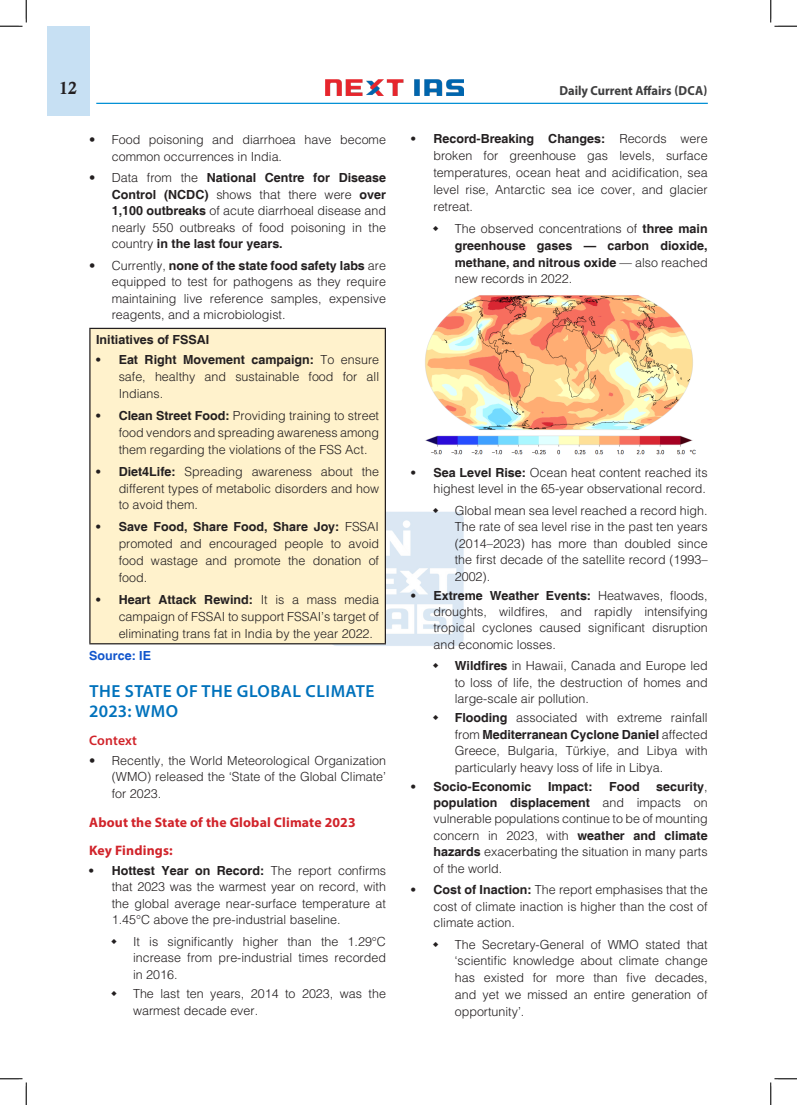
<style>
.page{position:relative;width:797px;height:1105px;background:#fff}
.page>*{position:absolute;margin:0;border:0;box-sizing:border-box;transform-origin:0 0}
.H-1{font:600 17.5px/19.8px "Myriad Pro";letter-spacing:.03em;color:#0072bc}
.t1{font:17.5px "Calis MT Bol";color:#231f20}
.H-2{font:700 13.75px "Myriad Pro";letter-spacing:.01em;color:#d1232a}
.H-2-2{font:600 13.75px "Myriad Pro";letter-spacing:.005em;color:#d1232a}
.t2{font:700 13.12px "Myriad Pro";color:#3e3e3f;scale:.95 1}
.t3{font:300 12.5px/16.5px "Helvetica";color:#231f20;text-align:justify}
.body{font:700 12.5px/16.9px "Helvetica";color:#231f20;text-align:justify}
.body-2{font:700 12.5px "Helvetica";color:#15c}
.s1{font-weight:700}
.s2{font-weight:300}
</style>
<div class="page">
<div style="left:47px;top:26px;width:42px;height:89px;background:#c7e0f3"></div>
<img style="left:325px;top:80px;width:138px;height:15px">
<hr style="left:96px;top:103px;width:611px;height:1px;background:#008fd5">
<img style="left:325px;top:511px;width:139px;height:135px">
<div style="left:90px;top:328px;width:295px;height:316px;background:#fff2cc"></div>
<hr style="left:89px;top:328px;width:297px;height:1px;background:#231f20">
<hr style="left:89px;top:643px;width:297px;height:1px;background:#231f20">
<hr style="left:89px;top:329px;width:2px;height:314px;background:#231f20">
<hr style="left:385px;top:329px;width:1px;height:314px;background:#231f20">
<img style="left:425px;top:295px;width:271px;height:160px">
<svg style="left:0;top:0;width:27px;height:27px"></svg>
<svg style="left:0;top:1078px;width:27px;height:27px"></svg>
<svg style="left:770px;top:0;width:27px;height:27px"></svg>
<svg style="left:770px;top:1078px;width:27px;height:27px"></svg>
<h1 class="t1" style="left:59px;top:78px;width:19px">12</h1>
<p class="t2" style="left:559px;top:82px;width:157px">Daily Current Affairs (DCA)</p>
<p class="t3" style="left:112px;top:131px;width:276px;text-indent:-22px">• Food poisoning and diarrhoea have become common occurrences in India.</p>
<p class="t3" style="left:112px;top:169px;width:276px;text-indent:-22px">• Data from the <span class="s1">National Centre for Disease Control (NCDC)</span> shows that there were <span class="s1">over 1,100 outbreaks</span> of acute diarrhoeal disease and nearly 550 outbreaks of food poisoning in the country <span class="s1">in the last four years.</span></p>
<p class="t3" style="left:112px;top:257px;width:276px;text-indent:-22px">• Currently, <span class="s1">none of the state food safety labs</span> are equipped to test for pathogens as they require maintaining live reference samples, expensive reagents, and a microbiologist.</p>
<p class="body" style="left:96px;top:332px;width:115px">Initiatives of FSSAI</p>
<p class="t3" style="left:119px;top:351px;width:262px;line-height:16.9px;text-indent:-22px"><span class="s1">• Eat Right Movement campaign:</span> To ensure safe, healthy and sustainable food for all Indians.</p>
<p class="t3" style="left:119px;top:407px;width:262px;line-height:16.9px;text-indent:-22px"><span class="s1">• Clean Street Food:</span> Providing training to street food vendors and spreading awareness among them regarding the violations of the FSS Act.</p>
<p class="t3" style="left:119px;top:462px;width:262px;line-height:16.9px;text-indent:-22px"><span class="s1">• Diet4Life:</span> Spreading awareness about the different types of metabolic disorders and how to avoid them.</p>
<p class="t3" style="left:119px;top:518px;width:262px;line-height:16.9px;text-indent:-22px"><span class="s1">• Save Food, Share Food, Share Joy:</span> FSSAI promoted and encouraged people to avoid food wastage and promote the donation of food.</p>
<p class="t3" style="left:119px;top:590px;width:262px;line-height:16.9px;text-indent:-22px"><span class="s1">• Heart Attack Rewind:</span> It is a mass media campaign of FSSAI to support FSSAI’s target of eliminating trans fat in India by the year 2022.</p>
<p class="body-2" style="left:89px;top:648px;width:63px">Source: IE</p>
<p class="H-1" style="left:89px;top:681px;width:287px">THE STATE OF THE GLOBAL CLIMATE<br>2023: WMO</p>
<p class="H-2-2" style="left:89px;top:731px;width:49px">Context</p>
<p class="t3" style="left:112px;top:752px;width:276px;text-indent:-22px">• Recently, the World Meteorological Organization (WMO) released the ‘State of the Global Climate’ for 2023.</p>
<p class="H-2" style="left:89px;top:813px;width:268px">About the State of the Global Climate 2023</p>
<p class="H-2" style="left:89px;top:841px;width:85px">Key Findings:</p>
<p class="t3" style="left:112px;top:862px;width:276px;text-indent:-22px"><span class="s1">• Hottest Year on Record:</span> The report confirms that 2023 was the warmest year on record, with the global average near-surface temperature at 1.45°C above the pre-industrial baseline.</p>
<p class="t3" style="left:133px;top:933px;width:254px">It is significantly higher than the 1.29°C increase from pre-industrial times recorded in 2016.</p>
<p class="t3" style="left:133px;top:985px;width:254px;line-height:16.9px">The last ten years, 2014 to 2023, was the warmest decade ever.</p>
<p class="t3" style="left:433px;top:130px;width:276px;line-height:16.9px;text-indent:-22px"><span class="s1">• Record-Breaking Changes:</span> Records were broken for greenhouse gas levels, surface temperatures, ocean heat and acidification, sea level rise, Antarctic sea ice cover, and glacier retreat.</p>
<p class="body" style="left:455px;top:221px;width:254px"><span class="s2">The observed concentrations of</span> three main greenhouse gases — carbon dioxide, methane, and nitrous oxide <span class="s2">— also reached new records in 2022.</span></p>
<p class="t3" style="left:411px;top:464px;width:298px;text-align:right"><span class="s1">• Sea Level Rise:</span> Ocean heat content reached its highest level in the 65-year observational record.</p>
<p class="t3" style="left:455px;top:502px;width:254px">Global mean sea level reached a record high.<br>The rate of sea level rise in the past ten years (2014–2023) has more than doubled since the first decade of the satellite record (1993– 2002).</p>
<p class="t3" style="left:433px;top:586px;width:276px;text-indent:-22px"><span class="s1">• Extreme Weather Events:</span> Heatwaves, floods, droughts, wildfires, and rapidly intensifying tropical cyclones caused significant disruption and economic losses.</p>
<p class="t3" style="left:455px;top:657px;width:254px"><span class="s1">Wildfires</span> in Hawaii, Canada and Europe led to loss of life, the destruction of homes and large-scale air pollution.</p>
<p class="t3" style="left:455px;top:709px;width:254px"><span class="s1">Flooding</span> associated with extreme rainfall from <span class="s1">Mediterranean Cyclone Daniel</span> affected Greece, Bulgaria, Türkiye, and Libya with particularly heavy loss of life in Libya.</p>
<p class="body" style="left:411px;top:778px;width:122px">• Socio-Economic</p>
<p class="body" style="left:548px;top:778px;width:46px">Impact:</p>
<p class="body" style="left:609px;top:778px;width:32px">Food</p>
<p class="t3" style="left:433px;top:777px;width:276px;text-indent:223px"><span class="s1">security</span>, <span class="s1">population displacement</span> and impacts on vulnerable populations continue to be of mounting concern in 2023, with <span class="s1">weather and climate hazards</span> exacerbating the situation in many parts of the world.</p>
<p class="t3" style="left:433px;top:881px;width:276px;text-indent:-22px"><span class="s1">• Cost of Inaction:</span> The report emphasises that the cost of climate inaction is higher than the cost of climate action.</p>
<p class="t3" style="left:455px;top:935px;width:254px">The Secretary-General of WMO stated that ‘scientific knowledge about climate change has existed for more than five decades, and yet we missed an entire generation of opportunity’.</p>
</div>
